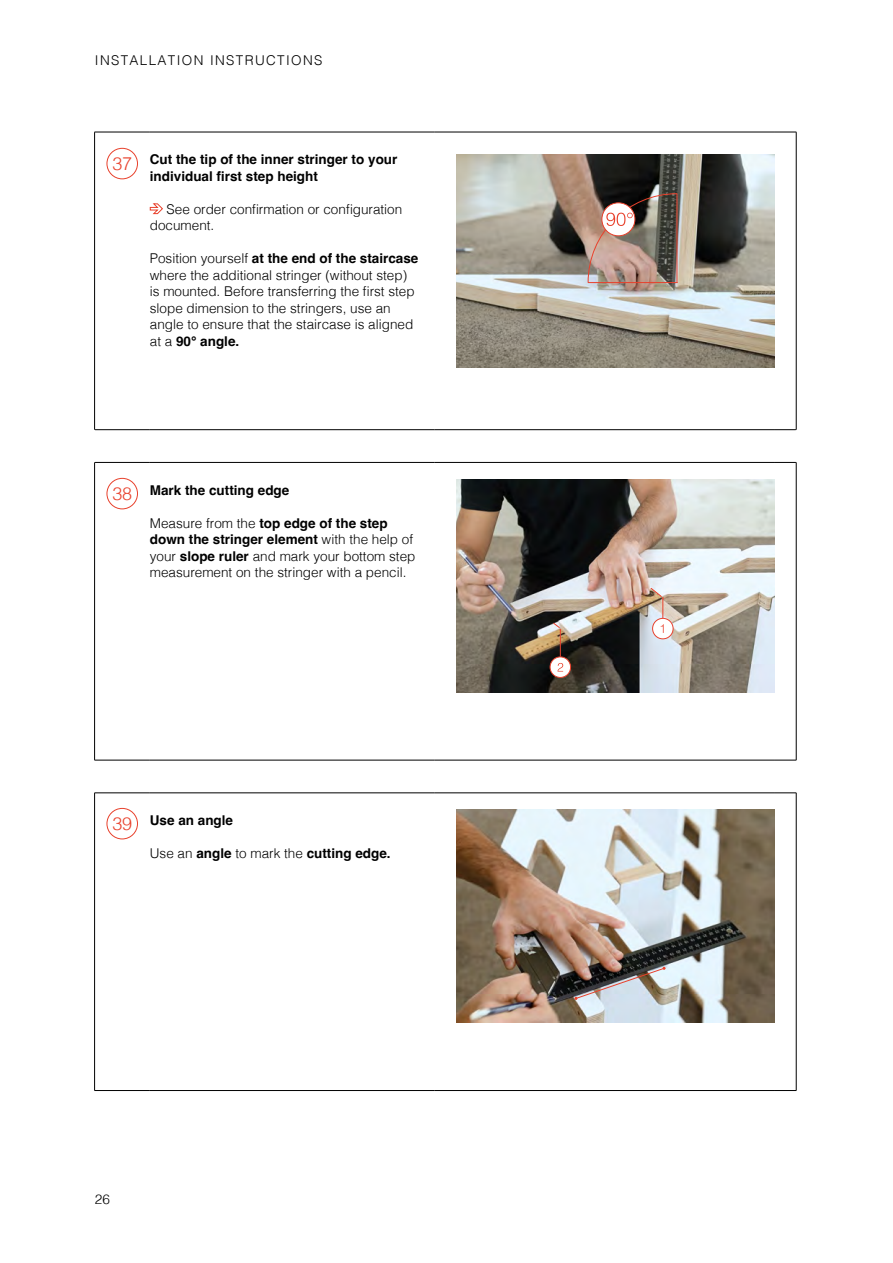
<style>
.page{position:relative;width:893px;height:1263px;background:#fff}
.page>*{position:absolute;margin:0;border:0;box-sizing:border-box;transform-origin:0 0}
.t1{font:300 13.5px/16.5px "Helvetica";color:#000}
.t2{font:700 13.5px/16.5px "Helvetica";color:#000}
.t3{font:300 13.5px "Helvetica";letter-spacing:.1em;color:#000}
.s1{font-weight:300;font-size:18px;color:#e8412c}
.s2{font-weight:700}
.s3{font-weight:300}
</style>
<div class="page">
<hr style="left:94px;top:760px;width:56px;height:1px;background:#000">
<hr style="left:150px;top:760px;width:285px;height:1px;background:#000">
<hr style="left:435px;top:760px;width:340px;height:1px;background:#000">
<svg style="left:775px;top:760px;width:21px;height:1px"></svg>
<hr style="left:94px;top:792px;width:56px;height:1px;background:#000">
<hr style="left:150px;top:792px;width:285px;height:1px;background:#000">
<hr style="left:435px;top:792px;width:340px;height:1px;background:#000">
<svg style="left:775px;top:792px;width:21px;height:1px"></svg>
<hr style="left:94px;top:429px;width:56px;height:1px;background:#000">
<hr style="left:150px;top:429px;width:285px;height:1px;background:#000">
<hr style="left:435px;top:429px;width:340px;height:1px;background:#000">
<svg style="left:775px;top:429px;width:21px;height:1px"></svg>
<hr style="left:94px;top:462px;width:56px;height:1px;background:#000">
<hr style="left:150px;top:462px;width:285px;height:1px;background:#000">
<hr style="left:435px;top:462px;width:340px;height:1px;background:#000">
<svg style="left:775px;top:462px;width:21px;height:1px"></svg>
<hr style="left:94px;top:132px;width:1px;height:297px;background:#000">
<hr style="left:94px;top:132px;width:56px;height:1px;background:#000">
<hr style="left:150px;top:132px;width:285px;height:1px;background:#000">
<hr style="left:435px;top:132px;width:340px;height:1px;background:#000">
<svg style="left:775px;top:132px;width:21px;height:1px"></svg>
<hr style="left:796px;top:132px;width:1px;height:297px;background:#000">
<hr style="left:94px;top:463px;width:1px;height:297px;background:#000">
<hr style="left:796px;top:463px;width:1px;height:297px;background:#000">
<hr style="left:94px;top:793px;width:1px;height:297px;background:#000">
<hr style="left:94px;top:1090px;width:56px;height:1px;background:#000">
<hr style="left:150px;top:1090px;width:285px;height:1px;background:#000">
<hr style="left:435px;top:1090px;width:340px;height:1px;background:#000">
<hr style="left:796px;top:793px;width:1px;height:297px;background:#000">
<svg style="left:775px;top:1090px;width:21px;height:1px"></svg>
<div style="left:107px;top:148px;width:31px;height:31px;border:1px solid #e8412c;border-radius:50%"></div>
<svg style="left:149px;top:203px;width:14px;height:12px"></svg>
<img style="left:456px;top:155px;width:319px;height:212px">
<div style="left:107px;top:478px;width:31px;height:31px;border:1px solid #e8412c;border-radius:50%"></div>
<img style="left:456px;top:480px;width:319px;height:212px">
<div style="left:107px;top:808px;width:31px;height:31px;border:1px solid #e8412c;border-radius:50%"></div>
<img style="left:456px;top:810px;width:319px;height:212px">
<img style="left:587px;top:193px;width:90px;height:90px">
<hr style="left:677px;top:193px;width:1px;height:90px;background:#e8412c">
<hr style="left:588px;top:282px;width:90px;height:1px;background:#e8412c">
<div style="left:550px;top:657px;width:21px;height:20px;background:#fff;border-radius:50%"></div>
<div style="left:550px;top:656px;width:21px;height:22px;border:1px solid #e8412c;border-radius:50%"></div>
<svg style="left:557px;top:663px;width:6px;height:8px"></svg>
<svg style="left:552px;top:622px;width:9px;height:34px"></svg>
<svg style="left:650px;top:587px;width:14px;height:31px"></svg>
<div style="left:653px;top:618px;width:20px;height:21px;background:#fff;border-radius:50%"></div>
<div style="left:652px;top:618px;width:21px;height:21px;border:1px solid #e8412c;border-radius:50%"></div>
<svg style="left:661px;top:624px;width:3px;height:9px"></svg>
<img style="left:574px;top:967px;width:92px;height:33px">
<p class="t3" style="left:95px;top:49px;width:229px">INSTALLATION INSTRUCTIONS</p>
<p class="t2" style="left:150px;top:153px;width:249px;text-indent:-37px"><span class="s1">37</span> Cut the tip of the inner stringer to your individual first step height</p>
<p class="t1" style="left:150px;top:200px;width:254px;text-indent:17px">See order confirmation or configuration document.</p>
<p class="t1" style="left:150px;top:249px;width:270px">Position yourself <span class="s2">at the end of the staircase </span>where the additional stringer (without step) is mounted. Before transferring the first step slope dimension to the stringers, use an angle to ensure that the staircase is aligned at a <span class="s2">90° angle.</span></p>
<p class="t2" style="left:112px;top:483px;width:178px"><span class="s1">38</span> Mark the cutting edge</p>
<p class="t1" style="left:150px;top:513px;width:267px">Measure from the <span class="s2">top edge of the step down the stringer element</span> with the help of your <span class="s2">slope ruler</span> and mark your bottom step measurement on the stringer with a pencil.</p>
<p class="t2" style="left:112px;top:813px;width:122px"><span class="s1">39</span> Use an angle</p>
<p class="t2" style="left:150px;top:846px;width:242px"><span class="s3">Use an</span> angle <span class="s3">to mark the</span> cutting edge.</p>
<p class="t1" style="left:95px;top:1190px;width:17px">26</p>
</div>
